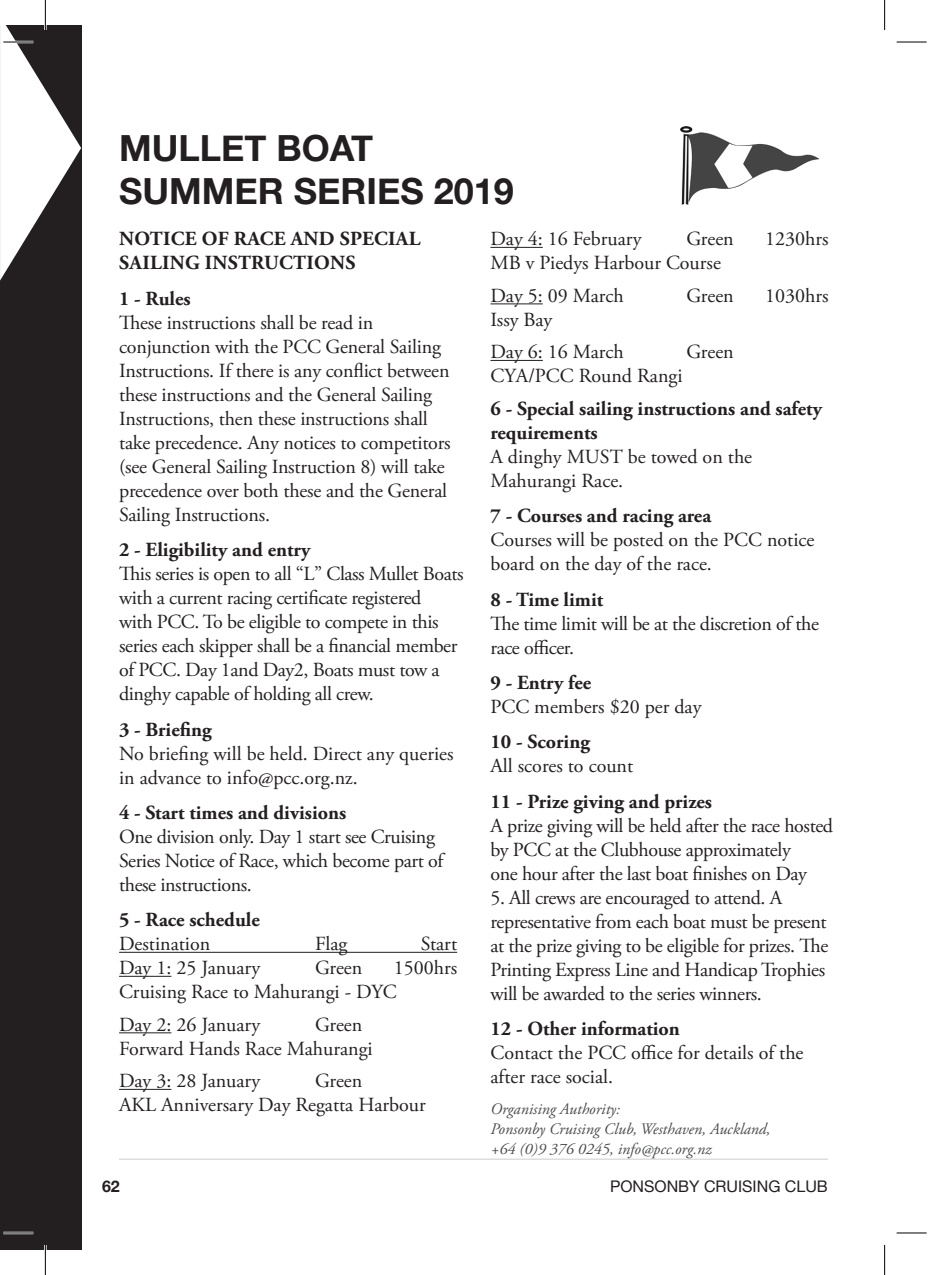
<style>
.page{position:relative;width:930px;height:1275px;background:#fff}
.page>*{position:absolute;margin:0;border:0;box-sizing:border-box;transform-origin:0 0}
.t1{font:700 36px/43.2px "Helvetica Neue";color:#231f20}
.t2{font:20px/24px "Adobe Garamond Pro";letter-spacing:-.01em;color:#231f20}
.t3{font:700 20px/24px "Adobe Garamond Pro";color:#231f20}
.t4{font:italic 16px/20px "Adobe Garamond Pro";color:#4b4c4d}
.t5{font:16px "Helvetica Neue";color:#231f20}
.t6{font:700 16px "Helvetica Neue";color:#231f20}
</style>
<div class="page">
<hr style="left:119px;top:1158px;width:709px;height:2px;background:#dcdddf">
<hr style="left:119px;top:951px;width:338px;height:1px;background:#231f20">
<hr style="left:119px;top:975px;width:52px;height:1px;background:#231f20">
<hr style="left:119px;top:1032px;width:52px;height:1px;background:#231f20">
<hr style="left:119px;top:1088px;width:52px;height:1px;background:#231f20">
<hr style="left:490px;top:247px;width:53px;height:1px;background:#231f20">
<hr style="left:490px;top:303px;width:53px;height:1px;background:#231f20">
<hr style="left:490px;top:360px;width:53px;height:1px;background:#231f20">
<img style="left:680px;top:126px;width:139px;height:78px">
<div style="left:0;top:25px;width:81px;height:1225px;background:#231f20"></div>
<svg style="left:0;top:25px;width:81px;height:255px"></svg>
<hr style="left:3px;top:41px;width:30px;height:2px;background:#fff">
<hr style="left:3px;top:1231px;width:30px;height:3px;background:#fff">
<hr style="left:44px;top:0;width:3px;height:30px;background:#fff">
<hr style="left:44px;top:1245px;width:3px;height:30px;background:#fff">
<hr style="left:3px;top:42px;width:30px;height:1px;background:#000">
<hr style="left:896px;top:42px;width:30px;height:1px;background:#000">
<hr style="left:3px;top:1232px;width:30px;height:1px;background:#000">
<hr style="left:896px;top:1232px;width:30px;height:1px;background:#000">
<hr style="left:45px;top:0;width:1px;height:30px;background:#000">
<hr style="left:45px;top:1245px;width:1px;height:30px;background:#000">
<hr style="left:884px;top:0;width:1px;height:30px;background:#000">
<hr style="left:884px;top:1245px;width:1px;height:30px;background:#000">
<h1 class="t1" style="left:119px;top:127px;width:396px">MULLET BOAT<br>SUMMER SERIES 2019</h1>
<p class="t3" style="left:119px;top:227px;width:303px">NOTICE OF RACE AND SPECIAL<br>SAILING INSTRUCTIONS</p>
<p class="t3" style="left:119px;top:287px;width:73px">1 - Rules</p>
<p class="t2" style="left:119px;top:311px;width:333px">These instructions shall be read in conjunction with the PCC General Sailing Instructions. If there is any conflict between these instructions and the General Sailing Instructions, then these instructions shall take precedence. Any notices to competitors (see General Sailing Instruction 8) will take precedence over both these and the General Sailing Instructions.</p>
<p class="t3" style="left:119px;top:538px;width:193px">2 - Eligibility and entry</p>
<p class="t2" style="left:119px;top:562px;width:346px">This series is open to all “L” Class Mullet Boats with a current racing certificate registered<br>with PCC. To be eligible to compete in this series each skipper shall be a financial member of PCC. Day 1and Day2, Boats must tow a dinghy capable of holding all crew.</p>
<p class="t3" style="left:119px;top:717px;width:94px">3 - Briefing</p>
<p class="t2" style="left:119px;top:742px;width:336px">No briefing will be held. Direct any queries in advance to info@pcc.org.nz.</p>
<p class="t3" style="left:119px;top:801px;width:229px">4 - Start times and divisions</p>
<p class="t2" style="left:119px;top:825px;width:326px">One division only. Day 1 start see Cruising<br>Series Notice of Race, which become part of these instructions.</p>
<p class="t3" style="left:119px;top:908px;width:142px">5 - Race schedule</p>
<p class="t2" style="left:119px;top:932px;width:93px">Destination</p>
<p class="t2" style="left:315px;top:932px;width:34px">Flag</p>
<p class="t2" style="left:421px;top:932px;width:38px">Start</p>
<p class="t2" style="left:119px;top:956px;width:143px">Day 1: 25 January</p>
<p class="t2" style="left:315px;top:956px;width:49px">Green</p>
<p class="t2" style="left:490px;top:228px;width:153px">Day 4: 16 February</p>
<p class="t2" style="left:686px;top:228px;width:49px">Green</p>
<p class="t2" style="left:765px;top:228px;width:65px">1230hrs</p>
<p class="t2" style="left:490px;top:247px;width:232px;line-height:32.4px">MB v Piedys Harbour Course<br>Day 5: 09 March</p>
<p class="t2" style="left:686px;top:284px;width:49px">Green</p>
<p class="t2" style="left:765px;top:284px;width:65px">1030hrs</p>
<p class="t2" style="left:490px;top:304px;width:135px;line-height:32.4px">Issy Bay<br>Day 6: 16 March</p>
<p class="t2" style="left:686px;top:341px;width:49px">Green</p>
<p class="t2" style="left:490px;top:365px;width:194px">CYA/PCC Round Rangi</p>
<p class="t3" style="left:490px;top:397px;width:333px">6 - Special sailing instructions and safety requirements</p>
<p class="t2" style="left:490px;top:445px;width:263px">A dinghy MUST be towed on the<br>Mahurangi Race.</p>
<p class="t3" style="left:490px;top:504px;width:222px">7 - Courses and racing area</p>
<p class="t2" style="left:490px;top:528px;width:325px">Courses will be posted on the PCC notice board on the day of the race.</p>
<p class="t3" style="left:490px;top:587px;width:114px">8 - Time limit</p>
<p class="t2" style="left:490px;top:612px;width:330px">The time limit will be at the discretion of the race officer.</p>
<p class="t3" style="left:490px;top:671px;width:102px">9 - Entry fee</p>
<p class="t2" style="left:490px;top:695px;width:212px">PCC members $20 per day</p>
<p class="t3" style="left:490px;top:730px;width:101px">10 - Scoring</p>
<p class="t2" style="left:490px;top:755px;width:144px">All scores to count</p>
<p class="t3" style="left:490px;top:790px;width:223px">11 - Prize giving and prizes</p>
<p class="t2" style="left:490px;top:814px;width:344px">A prize giving will be held after the race hosted by PCC at the Clubhouse approximately<br>one hour after the last boat finishes on Day</p>
<p class="t2" style="left:490px;top:886px;width:339px">5. All crews are encouraged to attend. A representative from each boat must be present at the prize giving to be eligible for prizes. The Printing Express Line and Handicap Trophies will be awarded to the series winners.</p>
<p class="t3" style="left:490px;top:1017px;width:191px">12 - Other information</p>
<p class="t2" style="left:490px;top:1041px;width:315px">Contact the PCC office for details of the after race social.</p>
<p class="t4" style="left:490px;top:1099px;width:282px">Organising Authority:<br>Ponsonby Cruising Club, Westhaven, Auckland, +64 (0)9 376 0245, info@pcc.org.nz</p>
<p class="t2" style="left:119px;top:956px;width:339px;text-indent:275px">1500hrs<br>Cruising Race to Mahurangi - DYC</p>
<p class="t2" style="left:119px;top:1013px;width:143px">Day 2: 26 January</p>
<p class="t2" style="left:119px;top:1013px;width:255px;text-indent:196px">Green<br>Forward Hands Race Mahurangi</p>
<p class="t2" style="left:119px;top:1069px;width:143px">Day 3: 28 January</p>
<p class="t2" style="left:119px;top:1069px;width:308px;text-indent:196px">Green<br>AKL Anniversary Day Regatta Harbour</p>
<p class="t6" style="left:102px;top:1173px;width:19px">62</p>
<p class="t5" style="left:610px;top:1174px;width:219px">PONSONBY CRUISING CLUB</p>
</div>
